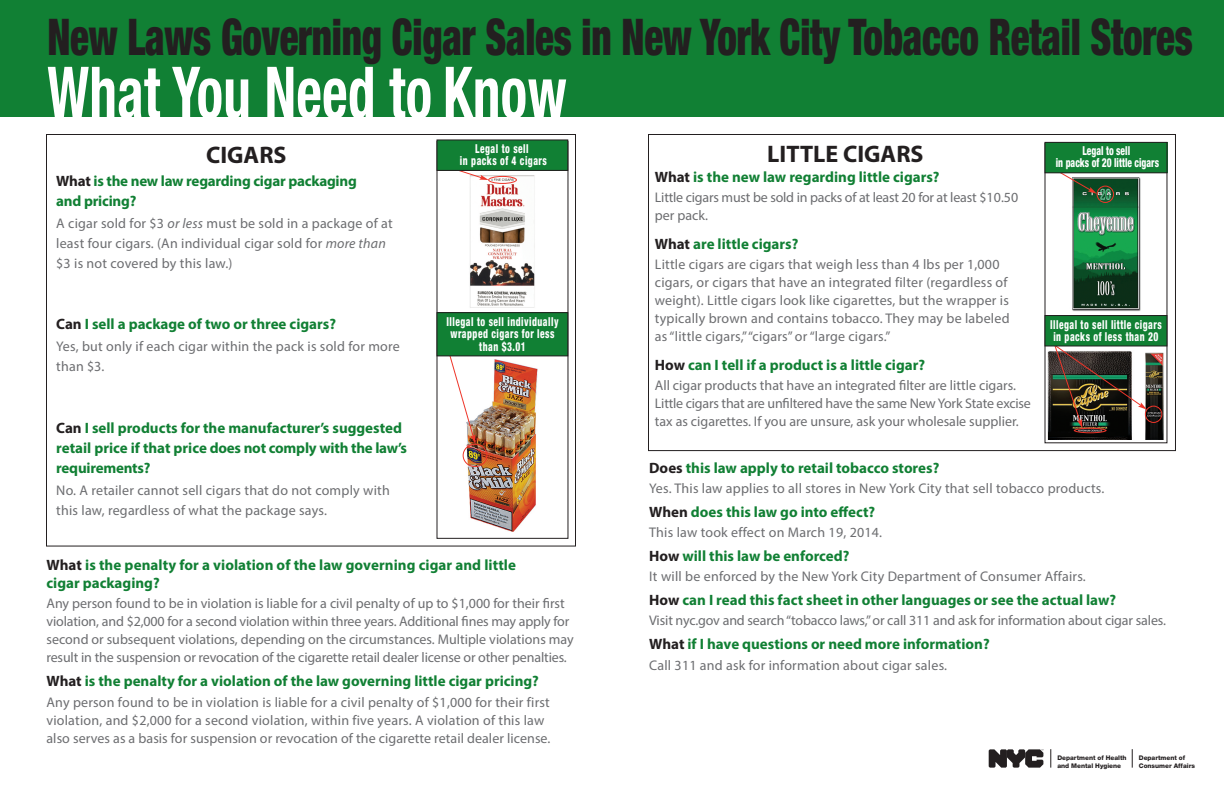
<style>
.page{position:relative;width:1224px;height:792px;background:#fff}
.page>*{position:absolute;margin:0;border:0;box-sizing:border-box;transform-origin:0 0}
.t1{font:700 condensed 71.5px "Helvetica Neue";letter-spacing:.005em;color:#fff;scale:.77 1}
.t2{font:900 condensed 50.7px "Helvetica Neue";letter-spacing:-.005em;color:#231f20;scale:.77 1}
.t3{font:700 24px "Myriad Pro";color:#231f20}
.t4{font:700 15px/20px "Myriad Pro";color:#118034}
.t5{font:14px/18px "Myriad Pro";letter-spacing:.005em;color:#6c6d70}
.t6{font:14px/18px "Myriad Pro";letter-spacing:-.015em;color:#6c6d70}
.t7{font:800 condensed 12.4px/12.2px "Helvetica Neue";letter-spacing:.05em;color:#fff;text-align:center;scale:.77 1}
.t8{font:800 condensed 12.4px/12.2px "Helvetica Neue";color:#fff;text-align:center;scale:.77 1}
.t9{font:800 6.4px/7.5px "Helvetica Neue";color:#231f20}
.s1{color:#231f20}
.s2{font-style:italic}
</style>
<div class="page">
<img style="left:470px;top:175px;width:65px;height:133px">
<div style="left:648px;top:134px;width:528px;height:317px;border:1px solid #231f20"></div>
<div style="left:0;top:0;width:1224px;height:117px;background:#118034"></div>
<img style="left:467px;top:360px;width:71px;height:172px">
<img style="left:1072px;top:177px;width:69px;height:134px">
<img style="left:1047px;top:351px;width:117px;height:89px">
<svg style="left:1046px;top:173px;width:68px;height:30px"></svg>
<img style="left:1053px;top:346px;width:109px;height:87px">
<div style="left:1045px;top:316px;width:122px;height:30px;background:#118034"></div>
<div style="left:1044px;top:315px;width:123px;height:31px;border:1px solid #231f20"></div>
<div style="left:1045px;top:142px;width:122px;height:31px;background:#118034"></div>
<div style="left:1044px;top:142px;width:124px;height:31px;border:1px solid #231f20"></div>
<svg style="left:1051px;top:749px;width:1px;height:19px"></svg>
<svg style="left:1132px;top:749px;width:1px;height:19px"></svg>
<svg style="left:989px;top:749px;width:54px;height:19px"></svg>
<img style="left:445px;top:356px;width:42px;height:111px">
<div style="left:437px;top:313px;width:131px;height:43px;background:#118034"></div>
<div style="left:436px;top:312px;width:132px;height:44px;border:1px solid #231f20"></div>
<svg style="left:459px;top:171px;width:58px;height:13px"></svg>
<div style="left:437px;top:140px;width:131px;height:30px;background:#118034"></div>
<div style="left:436px;top:139px;width:132px;height:32px;border:1px solid #231f20"></div>
<h2 class="t2" style="left:47px;top:19px;width:1489px">New Laws Governing Cigar Sales in New York City Tobacco Retail Stores</h2>
<h1 class="t1" style="left:47px;top:33px;width:676px">What You Need to Know</h1>
<h3 class="t3" style="left:767px;top:145px;width:158px">LITTLE CIGARS</h3>
<p class="t4" style="left:655px;top:168px;width:286px"><span class="s1">What</span> is the new law regarding little cigars?</p>
<p class="t6" style="left:655px;top:190px;width:365px">Little cigars must be sold in packs of at least 20 for at least $10.50 per pack.</p>
<p class="t4" style="left:655px;top:235px;width:145px"><span class="s1">What</span> are little cigars?</p>
<p class="t5" style="left:655px;top:257px;width:356px">Little cigars are cigars that weigh less than 4 lbs per 1,000 cigars, or cigars that have an integrated filter (regardless of weight). Little cigars look like cigarettes, but the wrapper is typically brown and contains tobacco. They may be labeled as“little cigars,”“cigars” or“large cigars.”</p>
<p class="t4" style="left:655px;top:356px;width:272px"><span class="s1">How</span> can I tell if a product is a little cigar?</p>
<p class="t5" style="left:655px;top:378px;width:378px">All cigar products that have an integrated filter are little cigars.<br>Little cigars that are unfiltered have the same NewYork State excise tax as cigarettes. If you are unsure, ask your wholesale supplier.</p>
<p class="t4" style="left:649px;top:459px;width:292px"><span class="s1">Does</span> this law apply to retail tobacco stores?</p>
<p class="t5" style="left:649px;top:480px;width:457px">Yes. This law applies to all stores in New York City that sell tobacco products.</p>
<p class="t4" style="left:649px;top:503px;width:228px"><span class="s1">When</span> does this law go into effect?</p>
<p class="t5" style="left:649px;top:524px;width:234px">This law took effect on March 19, 2014.</p>
<p class="t4" style="left:649px;top:547px;width:202px"><span class="s1">How</span> will this law be enforced?</p>
<p class="t5" style="left:649px;top:569px;width:438px">It will be enforced by the New York City Department of Consumer Affairs.</p>
<p class="t4" style="left:649px;top:591px;width:468px"><span class="s1">How</span> can I read this fact sheet in other languages or see the actual law?</p>
<p class="t5" style="left:649px;top:613px;width:518px">Visit nyc.gov and search“tobacco laws,”or call 311 and ask for information about cigar sales.</p>
<p class="t4" style="left:649px;top:636px;width:342px"><span class="s1">What</span> if I have questions or need more information?</p>
<p class="t5" style="left:649px;top:657px;width:299px">Call 311 and ask for information about cigar sales.</p>
<p class="t7" style="left:460px;top:143px;width:115px">Legal to sell<br>in packs of 4 cigars</p>
<p class="t8" style="left:1056px;top:146px;width:136px">Legal to sell<br>in packs of 20 little cigars</p>
<h3 class="t3" style="left:206px;top:146px;width:82px">CIGARS</h3>
<p class="t4" style="left:56px;top:172px;width:302px"><span class="s1">What</span> is the new law regarding cigar packaging and pricing?</p>
<p class="t5" style="left:56px;top:214px;width:338px;line-height:20px">A cigar sold for $3 <span class="s2">or less</span> must be sold in a package of at least four cigars. (An individual cigar sold for <span class="s2">more than </span>$3 is not covered by this law.)</p>
<p class="t7" style="left:447px;top:317px;width:147px">Illegal to sell individually wrapped cigars for less than $3.01</p>
<p class="t4" style="left:56px;top:315px;width:281px"><span class="s1">Can</span> I sell a package of two or three cigars?</p>
<p class="t5" style="left:56px;top:338px;width:345px;line-height:20px">Yes, but only if each cigar within the pack is sold for more than $3.</p>
<p class="t7" style="left:1050px;top:319px;width:147px;text-align:left">Illegal to sell little cigars in packs of less than 20</p>
<p class="t4" style="left:56px;top:419px;width:352px"><span class="s1">Can</span> I sell products for the manufacturer’s suggested retail price if that price does not comply with the law’s requirements?</p>
<p class="t5" style="left:56px;top:482px;width:335px;line-height:20px">No. A retailer cannot sell cigars that do not comply with this law, regardless of what the package says.</p>
<p class="t4" style="left:46px;top:557px;width:471px;line-height:18px"><span class="s1">What</span> is the penalty for a violation of the law governing cigar and little cigar packaging?</p>
<p class="t5" style="left:46px;top:596px;width:529px">Any person found to be in violation is liable for a civil penalty of up to $1,000 for their first violation, and $2,000 for a second violation within three years. Additional fines may apply for second or subsequent violations, depending on the circumstances. Multiple violations may result in the suspension or revocation of the cigarette retail dealer license or other penalties.</p>
<p class="t4" style="left:46px;top:673px;width:494px"><span class="s1">What</span> is the penalty for a violation of the law governing little cigar pricing?</p>
<p class="t5" style="left:46px;top:694px;width:505px">Any person found to be in violation is liable for a civil penalty of $1,000 for their first violation, and $2,000 for a second violation, within five years. A violation of this law also serves as a basis for suspension or revocation of the cigarette retail dealer license.</p>
<p class="t9" style="left:1057px;top:755px;width:71px">Department of Health and Mental Hygiene</p>
<p class="t9" style="left:1139px;top:755px;width:58px">Department of<br>Consumer Affairs</p>
</div>
